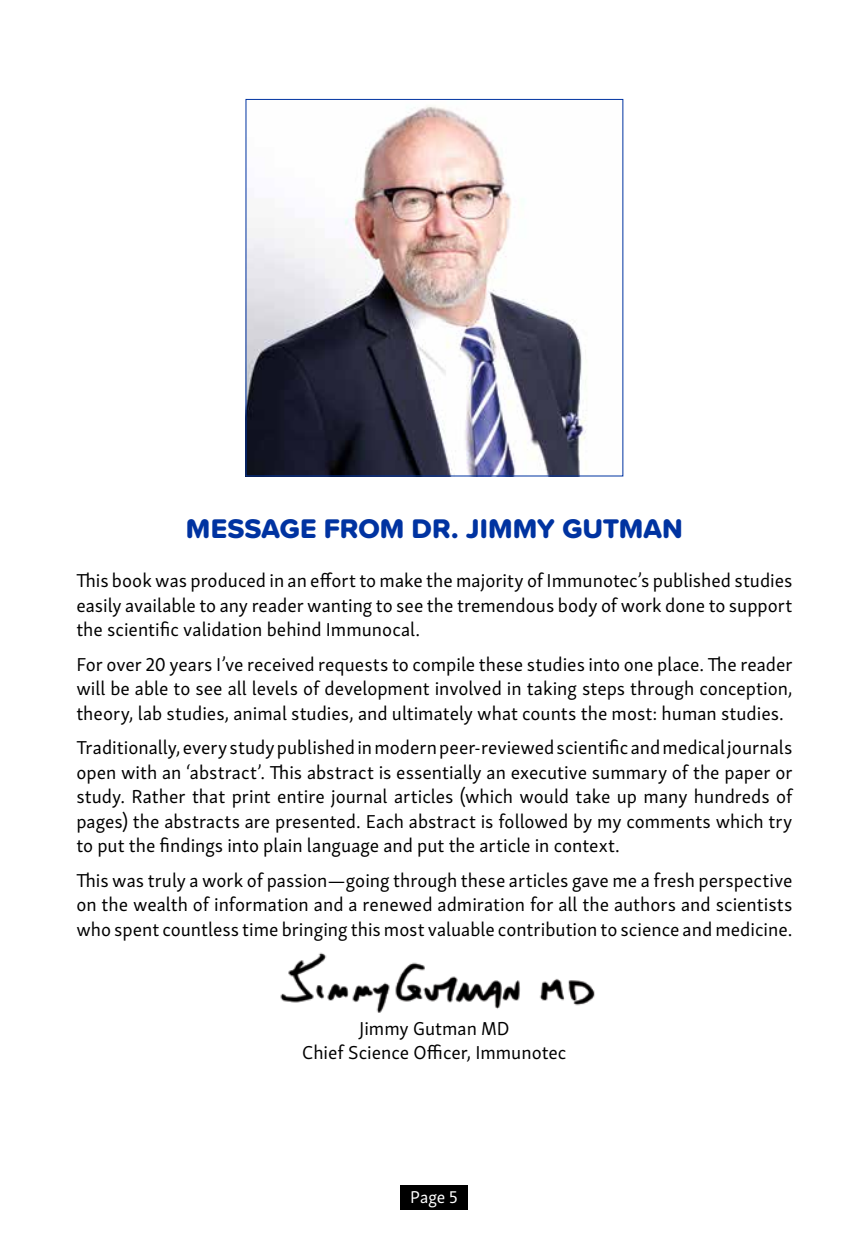
<style>
.page{position:relative;width:867px;height:1260px;background:#fff}
.page>*{position:absolute;margin:0;border:0;box-sizing:border-box;transform-origin:0 0}
.t1{font:28px "Proxima Soft Extrabld";letter-spacing:-.005em;color:#0033a1}
.t2{font:19.25px/24.5px "Skolar Sans Latn";color:#000;text-align:justify}
.t3{font:17.5px "Skolar Sans Latn";color:#fff}
</style>
<div class="page">
<hr style="left:0;top:0;width:1px;height:1260px;background:#a2b1c9">
<img style="left:248px;top:106px;width:338px;height:368px">
<div style="left:246px;top:99px;width:377px;height:377px;border:1px solid #0033a1"></div>
<img style="left:280px;top:952px;width:315px;height:61px">
<div style="left:400px;top:1186px;width:67px;height:24px;background:#000"></div>
<h1 class="t1" style="left:186px;top:507px;width:498px">MESSAGE FROM DR. JIMMY GUTMAN</h1>
<p class="t2" style="left:76px;top:567px;width:717px">This book was produced in an effort to make the majority of Immunotec’s published studies easily available to any reader wanting to see the tremendous body of work done to support the scientific validation behind Immunocal.</p>
<p class="t2" style="left:76px;top:650px;width:717px">For over 20 years I’ve received requests to compile these studies into one place. The reader will be able to see all levels of development involved in taking steps through conception, theory, lab studies, animal studies, and ultimately what counts the most: human studies.</p>
<p class="t2" style="left:76px;top:734px;width:717px">Traditionally, every study published in modern peer-reviewed scientific and medical journals open with an ‘abstract’. This abstract is essentially an executive summary of the paper or study. Rather that print entire journal articles (which would take up many hundreds of pages) the abstracts are presented. Each abstract is followed by my comments which try to put the findings into plain language and put the article in context.</p>
<p class="t2" style="left:76px;top:866px;width:717px">This was truly a work of passion—going through these articles gave me a fresh perspective on the wealth of information and a renewed admiration for all the authors and scientists who spent countless time bringing this most valuable contribution to science and medicine.</p>
<p class="t2" style="left:302px;top:1014px;width:266px;text-align:center">Jimmy Gutman MD<br>Chief Science Officer, Immunotec</p>
<p class="t3" style="left:410px;top:1184px;width:49px">Page 5</p>
</div>
